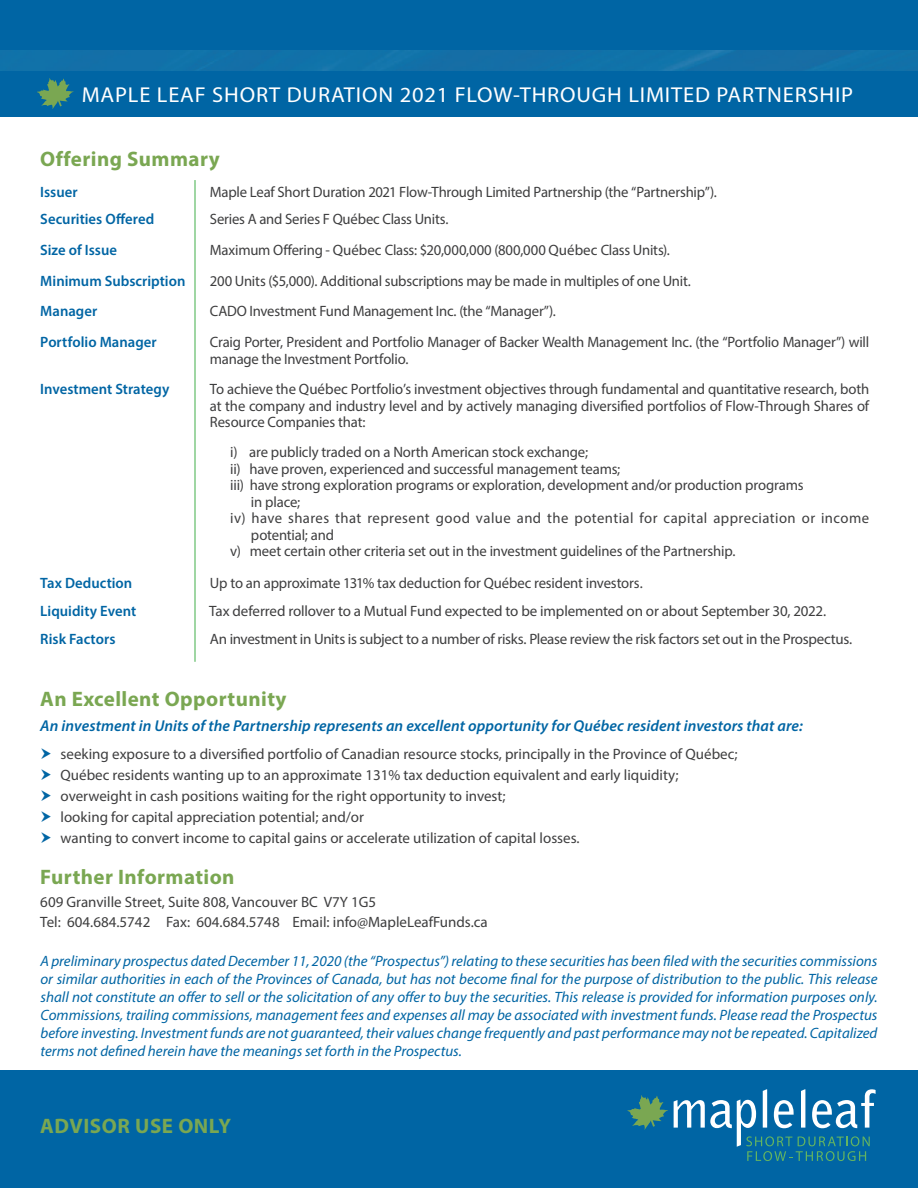
<style>
.page{position:relative;width:918px;height:1188px;background:#fff}
.page>*{position:absolute;margin:0;border:0;box-sizing:border-box;transform-origin:0 0}
.Bio-headline{font:21.6px "Myriad Pro";letter-spacing:.035em;color:#fff;scale:1.04 1}
.Paragraph{font:700 21px "Myriad Pro";letter-spacing:.02em;color:#7aa752}
.Paragraph-2{font:italic 600 15.75px "Myriad Pro";letter-spacing:.005em;color:#0065a4}
.Body_-_Meta_Plus{font:15px/16.5px "Myriad Pro";letter-spacing:-.01em;color:#3e3e3f}
.t1{font:italic 15px/18px "Myriad Pro";color:#0065a4;text-align:justify}
.Body_-_Meta_Plus-2{font:600 15px "Myriad Pro";color:#0065a4}
.Body_-_Meta_Plus-3{font:15px/16.5px "Myriad Pro";letter-spacing:.03em;color:#3e3e3f}
</style>
<div class="page">
<div style="left:0;top:1070px;width:918px;height:118px;background:#0065a4"></div>
<svg style="left:627px;top:1089px;width:249px;height:72px"></svg>
<div style="left:0;top:0;width:918px;height:117px;background:#0065a4"></div>
<div style="left:0;top:51px;width:918px;height:20px;background:#1270a8"></div>
<svg style="left:37px;top:78px;width:37px;height:31px"></svg>
<hr style="left:195px;top:180px;width:1px;height:482px;background:#40ae49">
<p class="Bio-headline" style="left:82px;top:81px;width:743px">MAPLE LEAF SHORT DURATION 2021 FLOW-THROUGH LIMITED PARTNERSHIP</p>
<p class="Paragraph" style="left:40px;top:145px;width:181px">Offering Summary</p>
<p class="Body_-_Meta_Plus-2" style="left:40px;top:182px;width:39px">Issuer</p>
<p class="Body_-_Meta_Plus" style="left:210px;top:183px;width:508px">Maple Leaf Short Duration 2021 Flow-Through Limited Partnership (the “Partnership”).</p>
<p class="Body_-_Meta_Plus-2" style="left:40px;top:209px;width:116px">Securities Offered</p>
<p class="Body_-_Meta_Plus" style="left:210px;top:210px;width:240px">Series A and Series F Québec Class Units.</p>
<p class="Body_-_Meta_Plus-2" style="left:40px;top:240px;width:78px">Size of Issue</p>
<p class="Body_-_Meta_Plus" style="left:210px;top:241px;width:461px">Maximum Offering - Québec Class: $20,000,000 (800,000 Québec Class Units).</p>
<p class="Body_-_Meta_Plus-2" style="left:40px;top:271px;width:147px">Minimum Subscription</p>
<p class="Body_-_Meta_Plus" style="left:210px;top:272px;width:482px">200 Units ($5,000). Additional subscriptions may be made in multiples of one Unit.</p>
<p class="Body_-_Meta_Plus-2" style="left:40px;top:302px;width:59px">Manager</p>
<p class="Body_-_Meta_Plus" style="left:210px;top:303px;width:347px">CADO Investment Fund Management Inc. (the “Manager”).</p>
<p class="Body_-_Meta_Plus-2" style="left:40px;top:333px;width:118px">Portfolio Manager</p>
<p class="Body_-_Meta_Plus" style="left:210px;top:334px;width:661px">Craig Porter, President and Portfolio Manager of Backer Wealth Management Inc. (the “Portfolio Manager”) will manage the Investment Portfolio.</p>
<p class="Body_-_Meta_Plus-2" style="left:40px;top:380px;width:131px">Investment Strategy</p>
<p class="Body_-_Meta_Plus" style="left:210px;top:381px;width:661px;text-align:justify">To achieve the Québec Portfolio’s investment objectives through fundamental and quantitative research, both at the company and industry level and by actively managing diversified portfolios of Flow-Through Shares of Resource Companies that:</p>
<p class="Body_-_Meta_Plus" style="left:230px;top:444px;width:359px">i) are publicly traded on a North American stock exchange;</p>
<p class="Body_-_Meta_Plus" style="left:230px;top:460px;width:392px">ii) have proven, experienced and successful management teams;</p>
<p class="Body_-_Meta_Plus" style="left:230px;top:477px;width:575px">iii) have strong exploration programs or exploration, development and/or production programs</p>
<p class="Body_-_Meta_Plus" style="left:251px;top:493px;width:51px">in place;</p>
<p class="Body_-_Meta_Plus-3" style="left:251px;top:510px;width:620px;text-indent:-21px">iv) have shares that represent good value and the potential for capital appreciation or income potential; and</p>
<p class="Body_-_Meta_Plus" style="left:230px;top:543px;width:507px">v) meet certain other criteria set out in the investment guidelines of the Partnership.</p>
<p class="Body_-_Meta_Plus-2" style="left:40px;top:573px;width:94px">Tax Deduction</p>
<p class="Body_-_Meta_Plus" style="left:210px;top:574px;width:434px">Up to an approximate 131% tax deduction for Québec resident investors.</p>
<p class="Body_-_Meta_Plus-2" style="left:40px;top:601px;width:97px">Liquidity Event</p>
<p class="Body_-_Meta_Plus" style="left:209px;top:602px;width:619px">Tax deferred rollover to a Mutual Fund expected to be implemented on or about September 30, 2022.</p>
<p class="Body_-_Meta_Plus-2" style="left:40px;top:629px;width:77px">Risk Factors</p>
<p class="Body_-_Meta_Plus" style="left:210px;top:631px;width:644px">An investment in Units is subject to a number of risks. Please review the risk factors set out in the Prospectus.</p>
<p class="Paragraph" style="left:40px;top:685px;width:248px">An Excellent Opportunity</p>
<p class="Paragraph-2" style="left:40px;top:716px;width:764px">An investment in Units of the Partnership represents an excellent opportunity for Québec resident investors that are:</p>
<p class="Body_-_Meta_Plus" style="left:61px;top:746px;width:679px">seeking exposure to a diversified portfolio of Canadian resource stocks, principally in the Province of Québec;</p>
<p class="Body_-_Meta_Plus" style="left:61px;top:767px;width:620px">Québec residents wanting up to an approximate 131% tax deduction equivalent and early liquidity;</p>
<p class="Body_-_Meta_Plus" style="left:61px;top:788px;width:447px">overweight in cash positions waiting for the right opportunity to invest;</p>
<p class="Body_-_Meta_Plus" style="left:61px;top:809px;width:305px">looking for capital appreciation potential; and/or</p>
<p class="Body_-_Meta_Plus" style="left:61px;top:830px;width:521px">wanting to convert income to capital gains or accelerate utilization of capital losses.</p>
<p class="Paragraph" style="left:40px;top:863px;width:196px">Further Information</p>
<p class="Body_-_Meta_Plus" style="left:40px;top:892px;width:449px;line-height:19.5px">609 Granville Street, Suite 808, Vancouver BC V7Y 1G5<br>Tel: 604.684.5742 Fax: 604.684.5748 Email: info@MapleLeafFunds.ca</p>
<p class="t1" style="left:40px;top:952px;width:839px">A preliminary prospectus dated December 11, 2020 (the “Prospectus”) relating to these securities has been filed with the securities commissions or similar authorities in each of the Provinces of Canada, but has not become final for the purpose of distribution to the public. This release shall not constitute an offer to sell or the solicitation of any offer to buy the securities. This release is provided for information purposes only.<br>Commissions, trailing commissions, management fees and expenses all may be associated with investment funds. Please read the Prospectus before investing. Investment funds are not guaranteed, their values change frequently and past performance may not be repeated. Capitalized terms not defined herein have the meanings set forth in the Prospectus.</p>
<p class="Paragraph" style="left:40px;top:1112px;width:192px">ADVISOR USE ONLY</p>
</div>
